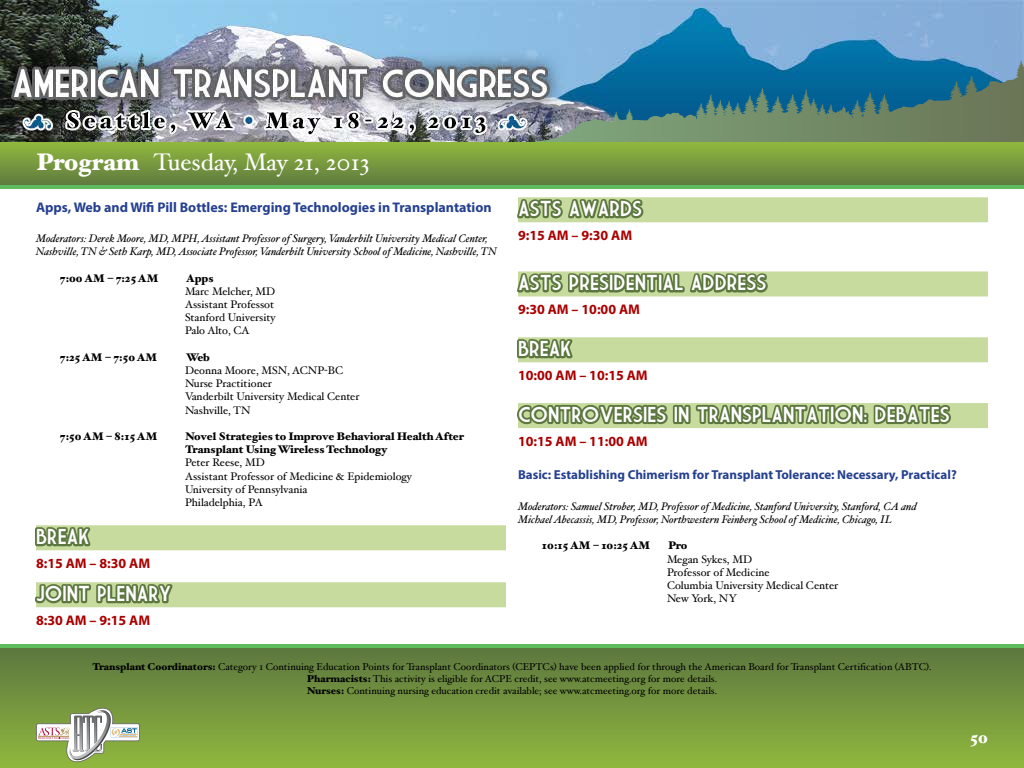
<style>
.page{position:relative;width:1024px;height:768px;background:#fff}
.page>*{position:absolute;margin:0;border:0;box-sizing:border-box;transform-origin:0 0}
.t1{font:24px "Hoefler Text";color:#fff}
.t2{font:900 24px "Hoefler Text";color:#fff}
.t3{font:21px "Market Deco";color:#fff}
.t4{font:900 16px "Hoefler Text";color:#fff}
.t5{font:700 14px "Myriad Pro";color:#a00}
.t6{font:700 14px "Myriad Pro";color:#25408f}
.t7{font:700 13px "Myriad Pro";color:#25408f}
.t8{font:italic 11px/13.2px "Hoefler Text";color:#000}
.t9{font:11px/13.2px "Hoefler Text";color:#000}
.t10{font:900 11px/13.2px "Hoefler Text";color:#000}
.t11{font:10px/12px "Hoefler Text";color:#000;text-align:center}
.s1{font-weight:900}
</style>
<div class="page">
<img style="left:0;top:0;width:1024px;height:142px">
<div style="left:0;top:646px;width:1024px;height:122px;background:linear-gradient(to bottom,#5c763f,#90b73e)"></div>
<hr style="left:0;top:644px;width:1024px;height:4px;background:#5ebc5e">
<svg style="left:1004px;top:61px;width:17px;height:21px"></svg>
<svg style="left:36px;top:708px;width:104px;height:54px"></svg>
<div style="left:36px;top:525px;width:470px;height:25px;background:#c7db9f"></div>
<div style="left:36px;top:582px;width:470px;height:25px;background:#c7db9f"></div>
<svg style="left:35px;top:525px;width:60px;height:26px"></svg>
<svg style="left:35px;top:582px;width:142px;height:26px"></svg>
<div style="left:518px;top:197px;width:470px;height:25px;background:#c7db9f"></div>
<div style="left:518px;top:271px;width:470px;height:25px;background:#c7db9f"></div>
<div style="left:518px;top:337px;width:470px;height:25px;background:#c7db9f"></div>
<div style="left:518px;top:403px;width:470px;height:25px;background:#c7db9f"></div>
<svg style="left:517px;top:197px;width:130px;height:26px"></svg>
<svg style="left:517px;top:271px;width:254px;height:26px"></svg>
<svg style="left:517px;top:337px;width:60px;height:26px"></svg>
<svg style="left:517px;top:404px;width:434px;height:21px"></svg>
<div style="left:0;top:142px;width:1024px;height:45px;background:linear-gradient(to bottom,#91b93e,#5d773f)"></div>
<hr style="left:0;top:185px;width:1024px;height:4px;background:#5ebc5e">
<h1 class="t2" style="left:36px;top:148px;width:296px">ATC Committees &amp; Staff</h1>
<h1 class="t1" style="left:36px;top:148px;width:335px"><span class="s1">Program</span> Tuesday, May 21, 2013</h1>
<p class="t6" style="left:36px;top:198px;width:457px">Apps, Web and Wifi Pill Bottles: Emerging Technologies in Transplantation</p>
<p class="t8" style="left:36px;top:232px;width:462px">Moderators: Derek Moore, MD, MPH, Assistant Professor of Surgery, Vanderbilt University Medical Center,<br>Nashville, TN &amp; Seth Karp, MD, Associate Professor, Vanderbilt University School of Medicine, Nashville, TN</p>
<p class="t10" style="left:60px;top:271px;width:100px">7:00 AM – 7:25 AM</p>
<p class="t10" style="left:186px;top:271px;width:29px">Apps</p>
<p class="t9" style="left:185px;top:284px;width:92px">Marc Melcher, MD<br>Assistant Professot<br>Stanford University<br>Palo Alto, CA</p>
<p class="t10" style="left:60px;top:350px;width:99px">7:25 AM – 7:50 AM</p>
<p class="t10" style="left:186px;top:350px;width:25px">Web</p>
<p class="t9" style="left:185px;top:364px;width:176px">Deonna Moore, MSN, ACNP-BC<br>Nurse Practitioner<br>Vanderbilt University Medical Center<br>Nashville, TN</p>
<p class="t10" style="left:60px;top:430px;width:99px">7:50 AM – 8:15 AM</p>
<p class="t10" style="left:185px;top:430px;width:281px">Novel Strategies to Improve Behavioral Health After<br>Transplant Using Wireless Technology</p>
<p class="t9" style="left:185px;top:456px;width:228px">Peter Reese, MD<br>Assistant Professor of Medicine &amp; Epidemiology<br>University of Pennsylvania<br>Philadelphia, PA</p>
<h2 class="t3" style="left:36px;top:528px;width:55px">BREAK</h2>
<p class="t5" style="left:36px;top:554px;width:116px">8:15 AM – 8:30 AM</p>
<h2 class="t3" style="left:36px;top:585px;width:137px">JOINT PLENARY</h2>
<p class="t5" style="left:36px;top:611px;width:116px">8:30 AM – 9:15 AM</p>
<h2 class="t3" style="left:518px;top:200px;width:126px">ASTS AWARDS</h2>
<p class="t5" style="left:518px;top:226px;width:116px">9:15 AM – 9:30 AM</p>
<h2 class="t3" style="left:518px;top:274px;width:250px">ASTS PRESIDENTIAL ADDRESS</h2>
<p class="t5" style="left:518px;top:300px;width:124px">9:30 AM – 10:00 AM</p>
<h2 class="t3" style="left:518px;top:340px;width:55px">BREAK</h2>
<p class="t5" style="left:518px;top:366px;width:131px">10:00 AM – 10:15 AM</p>
<h2 class="t3" style="left:518px;top:405px;width:433px">CONTROVERSIES IN TRANSPLANTATION: DEBATES</h2>
<p class="t5" style="left:518px;top:432px;width:131px">10:15 AM – 11:00 AM</p>
<p class="t7" style="left:518px;top:467px;width:440px">Basic: Establishing Chimerism for Transplant Tolerance: Necessary, Practical?</p>
<p class="t8" style="left:518px;top:499px;width:400px">Moderators: Samuel Strober, MD, Professor of Medicine, Stanford University, Stanford, CA and<br>Michael Abecassis, MD, Professor, Northwestern Feinberg School of Medicine, Chicago, IL</p>
<p class="t10" style="left:542px;top:539px;width:110px">10:15 AM – 10:25 AM</p>
<p class="t10" style="left:668px;top:539px;width:21px">Pro</p>
<p class="t9" style="left:667px;top:552px;width:173px">Megan Sykes, MD<br>Professor of Medicine<br>Columbia University Medical Center<br>New York, NY</p>
<p class="t11" style="left:92px;top:661px;width:841px"><span class="s1">Transplant Coordinators:</span> Category 1 Continuing Education Points for Transplant Coordinators (CEPTCs) have been applied for through the American Board for Transplant Certification (ABTC).<br><span class="s1">Pharmacists:</span> This activity is eligible for ACPE credit, see www.atcmeeting.org for more details.<br><span class="s1">Nurses:</span> Continuing nursing education credit available; see www.atcmeeting.org for more details.</p>
<h3 class="t4" style="left:970px;top:728px;width:19px">50</h3>
</div>
